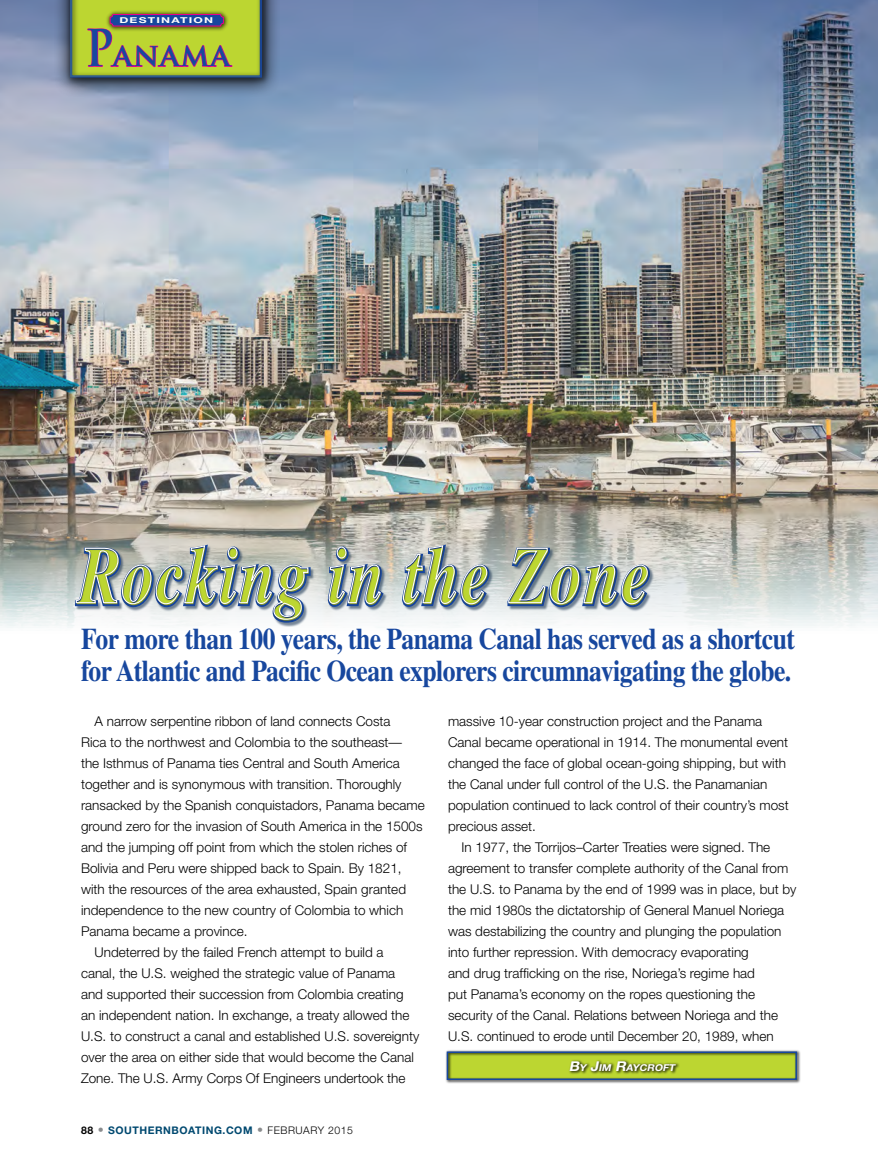
<style>
.page{position:relative;width:878px;height:1161px;background:#fff}
.page>*{position:absolute;margin:0;border:0;box-sizing:border-box;transform-origin:0 0}
.t1{font:italic 700 81.3px "Times";letter-spacing:.03em;color:#bcd631;scale:.79 1}
.t2{font:700 31.2px "Trajan Pro";letter-spacing:.025em;color:#17479e}
.t3{font:700 30px/32px "Times";letter-spacing:-.02em;color:#17479e;scale:.85 1}
.t4{font:300 13.5px "Helvetica Neue";color:#000}
.t5{font:700 10.5px "Helvetica Neue";letter-spacing:.05em;color:#004970}
.t6{font:italic 700 9.45px "Helvetica Neue";color:#fff;scale:1.1 1}
.t7{font:700 8.1px "Helvetica Neue";letter-spacing:.1em;color:#fff;scale:1.5 1}
.s1{font-size:49.35px}
.s2{color:#000}
.s3{font-weight:300;font-size:12px;color:#8a8c8e}
.s4{font-weight:300;color:#000}
.s5{font-size:13.5px}
</style>
<div class="page">
<img style="left:0;top:0;width:878px;height:628px">
<div style="left:445px;top:1050px;width:356px;height:34px;background:#000;opacity:.7"></div>
<div style="left:446px;top:1052px;width:350px;height:28px;border:2px solid #17479e"></div>
<div style="left:53px;top:0;width:228px;height:98px;background:#000;opacity:.77"></div>
<div style="left:65px;top:0;width:204px;height:85px;background:#000;opacity:.5"></div>
<svg style="left:70px;top:0;width:192px;height:145px;background:#9aa87a"></svg>
<div style="left:105px;top:10px;width:124px;height:22px;background:#000;opacity:.7"></div>
<div style="left:110px;top:14px;width:113px;height:12px;background:#17479e;border-radius:3px"></div>
<div style="left:110px;top:14px;width:114px;height:12px;border:1px solid #ec008c;border-radius:3px"></div>
<div style="left:76px;top:546px;width:578px;height:81px;background:#f8fafa"></div>
<div style="left:75px;top:545px;width:574px;height:77px;background:#241825;opacity:.6"></div>
<svg style="left:73px;top:542px;width:239px;height:83px"></svg>
<svg style="left:326px;top:544px;width:60px;height:65px;background:#8a99af"></svg>
<svg style="left:400px;top:542px;width:91px;height:67px;background:#8d9cb3"></svg>
<svg style="left:505px;top:546px;width:147px;height:63px;background:#8a9aaf"></svg>
<p class="t7" style="left:119px;top:16px;width:64px">DESTINATION</p>
<p class="t2" style="left:85px;top:35px;width:147px"><span class="s1">P</span>anama</p>
<p class="t1" style="left:79px;top:529px;width:725px">Rocking in the Zone</p>
<p class="t3" style="left:81px;top:623px;width:841px">For more than 100 years, the Panama Canal has served as a shortcut for Atlantic and Pacific Ocean explorers circumnavigating the globe.</p>
<p class="t4" style="left:94px;top:713px;width:297px">A narrow serpentine ribbon of land connects Costa</p>
<p class="t4" style="left:81px;top:734px;width:322px">Rica to the northwest and Colombia to the southeast—</p>
<p class="t4" style="left:81px;top:755px;width:320px">the Isthmus of Panama ties Central and South America</p>
<p class="t4" style="left:81px;top:776px;width:322px">together and is synonymous with transition. Thoroughly</p>
<p class="t4" style="left:81px;top:797px;width:345px">ransacked by the Spanish conquistadors, Panama became</p>
<p class="t4" style="left:81px;top:818px;width:343px">ground zero for the invasion of South America in the 1500s</p>
<p class="t4" style="left:81px;top:839px;width:327px">and the jumping off point from which the stolen riches of</p>
<p class="t4" style="left:81px;top:860px;width:322px">Bolivia and Peru were shipped back to Spain. By 1821,</p>
<p class="t4" style="left:81px;top:881px;width:326px">with the resources of the area exhausted, Spain granted</p>
<p class="t4" style="left:81px;top:902px;width:324px">independence to the new country of Colombia to which</p>
<p class="t4" style="left:81px;top:923px;width:168px">Panama became a province.</p>
<p class="t4" style="left:94px;top:944px;width:290px">Undeterred by the failed French attempt to build a</p>
<p class="t4" style="left:81px;top:965px;width:316px">canal, the U.S. weighed the strategic value of Panama</p>
<p class="t4" style="left:81px;top:986px;width:324px">and supported their succession from Colombia creating</p>
<p class="t4" style="left:81px;top:1007px;width:330px">an independent nation. In exchange, a treaty allowed the</p>
<p class="t4" style="left:81px;top:1028px;width:340px">U.S. to construct a canal and established U.S. sovereignty</p>
<p class="t4" style="left:81px;top:1049px;width:334px">over the area on either side that would become the Canal</p>
<p class="t4" style="left:81px;top:1070px;width:326px">Zone. The U.S. Army Corps Of Engineers undertook the</p>
<p class="t5" style="left:81px;top:1124px;width:273px"><span class="s2">88</span> <span class="s3">•</span> SOUTHERNBOATING.COM <span class="s3">•</span> <span class="s4">FEBRUARY</span> <span class="s4">2015</span></p>
<p class="t4" style="left:448px;top:713px;width:316px">massive 10-year construction project and the Panama</p>
<p class="t4" style="left:448px;top:734px;width:341px">Canal became operational in 1914. The monumental event</p>
<p class="t4" style="left:448px;top:755px;width:339px">changed the face of global ocean-going shipping, but with</p>
<p class="t4" style="left:448px;top:776px;width:321px">the Canal under full control of the U.S. the Panamanian</p>
<p class="t4" style="left:448px;top:797px;width:342px">population continued to lack control of their country’s most</p>
<p class="t4" style="left:448px;top:818px;width:90px">precious asset.</p>
<p class="t4" style="left:461px;top:839px;width:310px">In 1977, the Torrijos–Carter Treaties were signed. The</p>
<p class="t4" style="left:448px;top:860px;width:342px">agreement to transfer complete authority of the Canal from</p>
<p class="t4" style="left:448px;top:881px;width:350px">the U.S. to Panama by the end of 1999 was in place, but by</p>
<p class="t4" style="left:448px;top:902px;width:338px">the mid 1980s the dictatorship of General Manuel Noriega</p>
<p class="t4" style="left:448px;top:923px;width:335px">was destabilizing the country and plunging the population</p>
<p class="t4" style="left:448px;top:944px;width:302px">into further repression. With democracy evaporating</p>
<p class="t4" style="left:448px;top:965px;width:308px">and drug trafficking on the rise, Noriega’s regime had</p>
<p class="t4" style="left:448px;top:986px;width:308px">put Panama’s economy on the ropes questioning the</p>
<p class="t4" style="left:448px;top:1007px;width:331px">security of the Canal. Relations between Noriega and the</p>
<p class="t4" style="left:448px;top:1028px;width:327px">U.S. continued to erode until December 20, 1989, when</p>
<p class="t6" style="left:568px;top:1062px;width:100px"><span class="s5">B</span>Y <span class="s5">J</span>IM <span class="s5">R</span>AYCROFT</p>
</div>
